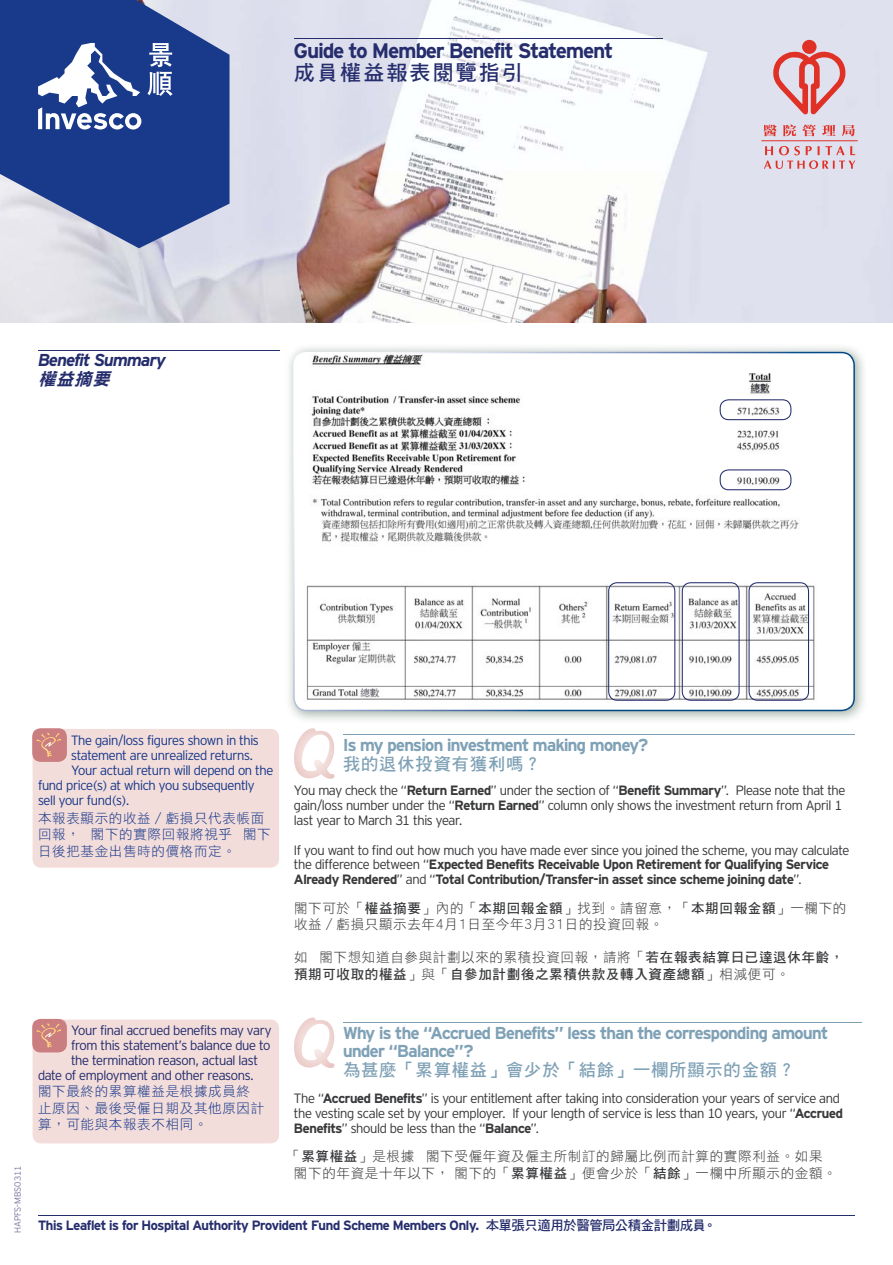
<style>
.page{position:relative;width:893px;height:1265px;background:#fff}
.page>*{position:absolute;margin:0;border:0;box-sizing:border-box;transform-origin:0 0}
.t1{font:700 21px "Interstate";letter-spacing:-.03em;color:#252d6d}
.t2{font:21px "DF Hei HK W7 B5 pc H";letter-spacing:.1em;color:#252d6d}
.t3{font:700 17.25px/18.6px "Interstate";letter-spacing:-.03em;color:#7fa1b6}
.t4{font:17.25px "DF Hei HK W7 B5 pc H";letter-spacing:.05em;color:#7fa1b6}
.t5{font:italic 700 17.25px "Interstate";letter-spacing:-.03em;color:#252d6d}
.t6{font:italic 17.25px "DF Hei HK W9 B5 pc H";color:#252d6d}
.t7{font:300 13.5px/14.9px "Interstate";letter-spacing:-.025em;color:#38393b}
.t8{font:700 13.5px/14.9px "Interstate";letter-spacing:-.025em;color:#38393b}
.t9{font:13.5px/16.5px "DF Hei HK W3 B5 pc H";letter-spacing:.05em;color:#38393b}
.t10{font:300 13.5px "Interstate";letter-spacing:-.025em;color:#19398a}
.t11{font:300 13.5px "Interstate";letter-spacing:-.025em;color:#252d6d}
.t12{font:13.5px/16.5px "DF Hei HK W3 B5 pc H";letter-spacing:.05em;color:#19398a}
.t13{font:700 13.5px "Interstate";letter-spacing:-.02em;color:#252d6d}
.t14{font:13.5px "DF Hei HK W7 B5 pc H";letter-spacing:.05em;color:#38393b}
.t15{font:300 9px "Interstate";color:#7e7aa2}
.s1{font-weight:700}
.s2{font-weight:300}
.s3{font-family:"DF Hei HK W7 B5 pc H"}
.s4{font-family:"DF Hei HK W3 B5 pc H"}
.s5{font-family:"DF Hei HK W7 B5 pc H";font-weight:400}
</style>
<div class="page">
<img style="left:0;top:0;width:892px;height:323px">
<div style="left:802px;top:40px;width:14px;height:14px;background:#e03127;border-radius:50%"></div>
<svg style="left:771px;top:47px;width:75px;height:69px;background:#dfa6ac"></svg>
<svg style="left:763px;top:125px;width:13px;height:11px"></svg>
<svg style="left:783px;top:125px;width:13px;height:11px"></svg>
<svg style="left:802px;top:125px;width:13px;height:11px"></svg>
<svg style="left:822px;top:125px;width:13px;height:11px"></svg>
<svg style="left:841px;top:125px;width:13px;height:11px"></svg>
<svg style="left:763px;top:146px;width:92px;height:23px;background:#debcc4"></svg>
<hr style="left:761px;top:140px;width:96px;height:1px;background:#e03127">
<div style="left:33px;top:729px;width:246px;height:138px;background:#f2dddb;border-radius:9px"></div>
<svg style="left:0;top:0;width:229px;height:248px;background:#425b9d"></svg>
<svg style="left:38px;top:43px;width:103px;height:86px"></svg>
<svg style="left:147px;top:43px;width:26px;height:53px"></svg>
<hr style="left:294px;top:38px;width:369px;height:1px;background:#252d6d">
<img style="left:289px;top:347px;width:575px;height:373px">
<svg style="left:293px;top:352px;width:561px;height:359px"></svg>
<hr style="left:343px;top:734px;width:511px;height:1px;background:#7fa1b6">
<hr style="left:38px;top:350px;width:241px;height:1px;background:#252d6d">
<div style="left:32px;top:728px;width:35px;height:33px;background:#cb7e80;border-radius:9px"></div>
<img style="left:37px;top:761px;width:25px;height:1px">
<img style="left:34px;top:730px;width:33px;height:31px">
<svg style="left:34px;top:730px;width:27px;height:25px"></svg>
<hr style="left:38px;top:1214px;width:816px;height:1px;background:#252d6d">
<hr style="left:343px;top:1021px;width:518px;height:1px;background:#7fa1b6">
<svg style="left:294px;top:728px;width:40px;height:50px"></svg>
<svg style="left:294px;top:1017px;width:40px;height:51px"></svg>
<div style="left:33px;top:1019px;width:246px;height:124px;background:#f2dddb;border-radius:9px"></div>
<div style="left:32px;top:1019px;width:35px;height:33px;background:#cb7e80;border-radius:9px"></div>
<img style="left:38px;top:1052px;width:22px;height:1px">
<img style="left:35px;top:1021px;width:32px;height:31px">
<svg style="left:34px;top:1021px;width:27px;height:24px"></svg>
<svg style="left:719px;top:399px;width:72px;height:21px"></svg>
<svg style="left:719px;top:469px;width:72px;height:21px"></svg>
<svg style="left:608px;top:582px;width:67px;height:119px"></svg>
<svg style="left:681px;top:582px;width:58px;height:119px"></svg>
<svg style="left:748px;top:582px;width:61px;height:119px"></svg>
<p class="t5" style="left:38px;top:350px;width:129px">Benefit Summary</p>
<p class="t6" style="left:38px;top:372px;width:77px">權益摘要</p>
<h1 class="t1" style="left:294px;top:43px;width:320px">Guide to Member Benefit Statement</h1>
<h1 class="t2" style="left:294px;top:64px;width:230px">成員權益報表閱覽指引</h1>
<p class="t10" style="left:71px;top:735px;width:189px">The gain/loss figures shown in this</p>
<p class="t10" style="left:71px;top:750px;width:184px">statement are unrealized returns.</p>
<p class="t10" style="left:71px;top:765px;width:204px">Your actual return will depend on the</p>
<p class="t10" style="left:38px;top:780px;width:218px">fund price(s) at which you subsequently</p>
<p class="t10" style="left:38px;top:795px;width:93px">sell your fund(s).</p>
<p class="t12" style="left:38px;top:811px;width:234px">本報表顯示的收益／虧損只代表帳面回報， 閣下的實際回報將視乎 閣下日後把基金出售時的價格而定。</p>
<p class="t3" style="left:343px;top:737px;width:306px">Is my pension investment making money?</p>
<p class="t4" style="left:343px;top:757px;width:200px">我的退休投資有獲利嗎？</p>
<p class="t7" style="left:294px;top:784px;width:553px">You may check the “<span class="s1">Return Earned</span>” under the section of “<span class="s1">Benefit Summary</span>”. Please note that the gain/loss number under the “<span class="s1">Return Earned</span>” column only shows the investment return from April 1 last year to March 31 this year.</p>
<p class="t8" style="left:294px;top:843px;width:557px"><span class="s2">If you want to find out how much you have made ever since you joined the scheme, you may calculate the difference between “</span>Expected Benefits Receivable Upon Retirement for Qualifying Service<br>Already Rendered<span class="s2">” and “</span>Total Contribution/Transfer-in asset since scheme joining date<span class="s2">”.</span></p>
<p class="t9" style="left:294px;top:901px;width:554px">閣下可於「<span class="s3">權益摘要</span>」內的「<span class="s3">本期回報金額</span>」找到。請留意，「<span class="s3">本期回報金額</span>」一欄下的收益／虧損只顯示去年4月1日至今年3月31日的投資回報。</p>
<p class="t9" style="left:294px;top:951px;width:551px">如 閣下想知道自參與計劃以來的累積投資回報，請將「<span class="s3">若在報表結算日已達退休年齡，</span></p>
<p class="t14" style="left:294px;top:968px;width:497px">預期可收取的權益<span class="s4">」與「</span>自參加計劃後之累積供款及轉入資產總額<span class="s4">」相減便可。</span></p>
<p class="t15" style="left:14px;top:1233px;width:69px;rotate:-90deg">HAPFS-MBS0311</p>
<p class="t11" style="left:71px;top:1025px;width:202px">Your final accrued benefits may vary</p>
<p class="t11" style="left:71px;top:1040px;width:201px">from this statement’s balance due to</p>
<p class="t11" style="left:71px;top:1055px;width:188px">the termination reason, actual last</p>
<p class="t11" style="left:38px;top:1070px;width:217px">date of employment and other reasons.</p>
<p class="t12" style="left:38px;top:1084px;width:228px">閣下最終的累算權益是根據成員終止原因、最後受僱日期及其他原因計算，可能與本報表不相同。</p>
<p class="t3" style="left:343px;top:1025px;width:486px">Why is the “Accrued Benefits” less than the corresponding amount under “Balance”?</p>
<p class="t4" style="left:343px;top:1063px;width:453px">為甚麼「累算權益」會少於「結餘」一欄所顯示的金額？</p>
<p class="t7" style="left:294px;top:1092px;width:550px">The “<span class="s1">Accrued Benefits</span>” is your entitlement after taking into consideration your years of service and the vesting scale set by your employer. If your length of service is less than 10 years, your “<span class="s1">Accrued<br>Benefits</span>” should be less than the “<span class="s1">Balance</span>”.</p>
<p class="t9" style="left:294px;top:1149px;width:544px;text-indent:-7px">「<span class="s3">累算權益</span>」是根據 閣下受僱年資及僱主所制訂的歸屬比例而計算的實際利益。如果閣下的年資是十年以下， 閣下的「<span class="s3">累算權益</span>」便會少於「<span class="s3">結餘</span>」一欄中所顯示的金額。</p>
<p class="t13" style="left:38px;top:1220px;width:680px">This Leaflet is for Hospital Authority Provident Fund Scheme Members Only. <span class="s5">本單張只適用於醫管局公積金計劃成員。</span></p>
</div>
